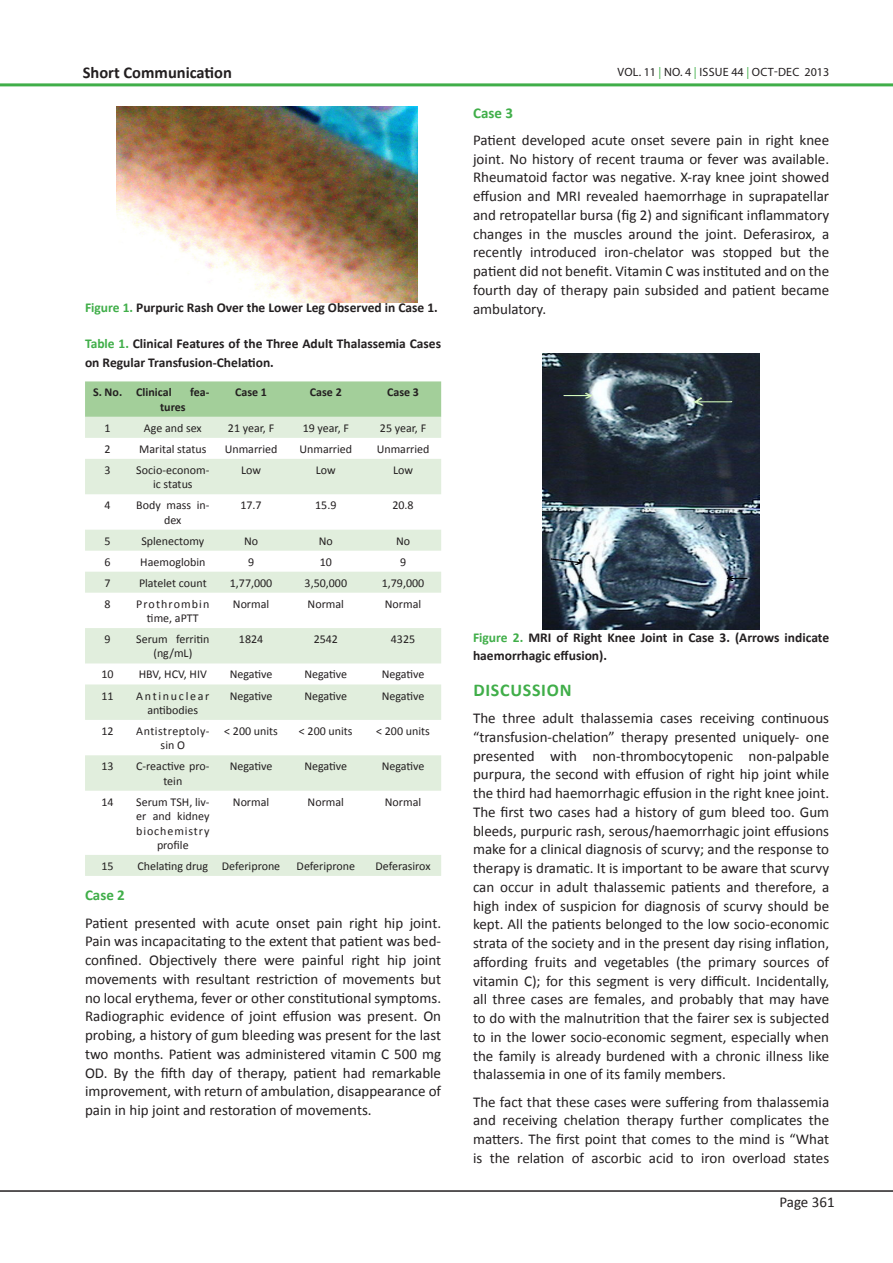
<style>
.page{position:relative;width:893px;height:1263px;background:#fff}
.page>*{position:absolute;margin:0;border:0;box-sizing:border-box;transform-origin:0 0}
.Heading_2_-_Sub_head{font:700 18px "Calibri";letter-spacing:.04em;color:#40ae49}
.Abstract_Words{font:700 16.5px "Calibri";color:#231f20}
.Normal_Text{font:15px/18.8px "Calibri";color:#231f20;text-align:justify}
.Normal_Text-2{font:700 15px "Calibri";color:#40ae49}
.Table_Figure_Legend{font:700 13.5px/18.8px "Calibri";color:#231f20}
.Table_Text{font:12px/14.4px "Calibri";color:#231f20;text-align:center}
.Table_Text-2{font:700 12px "Calibri";color:#231f20}
.t1{font:12px "Myriad Pro";letter-spacing:.02em;color:#231f20}
.Table_Text-3{font:12px/14.4px "Calibri";letter-spacing:.14em;color:#231f20;text-align:center}
.Table_Text-4{font:12px/14.4px "Calibri";letter-spacing:.09em;color:#231f20;text-align:center}
.Table_Text-5{font:12px/14.4px "Calibri";letter-spacing:.04em;color:#231f20;text-align:center}
.s1{color:#40ae49}
</style>
<div class="page">
<hr style="left:0;top:1190px;width:893px;height:2px;background:#231f20">
<hr style="left:0;top:83px;width:893px;height:3px;background:#40ae49">
<div style="left:85px;top:381px;width:356px;height:36px;background:#a3cf9a"></div>
<svg style="left:85px;top:417px;width:356px;height:459px"></svg>
<img style="left:117px;top:106px;width:301px;height:196px">
<img style="left:542px;top:354px;width:218px;height:276px">
<p class="Abstract_Words" style="left:83px;top:61px;width:151px">Short Communication</p>
<p class="Table_Figure_Legend" style="left:85px;top:299px;width:354px"><span class="s1">Figure 1.</span> Purpuric Rash Over the Lower Leg Observed in Case 1.</p>
<p class="Table_Figure_Legend" style="left:85px;top:334px;width:358px"><span class="s1">Table 1.</span> Clinical Features of the Three Adult Thalassemia Cases on Regular Transfusion-Chelation.</p>
<p class="Table_Text-2" style="left:93px;top:385px;width:31px">S. No.</p>
<p class="Table_Text-2" style="left:136px;top:385px;width:37px">Clinical</p>
<p class="Table_Text-2" style="left:190px;top:385px;width:21px">fea-</p>
<p class="Table_Text-2" style="left:160px;top:399px;width:27px">tures</p>
<p class="Table_Text-2" style="left:235px;top:385px;width:33px">Case 1</p>
<p class="Table_Text-2" style="left:310px;top:385px;width:33px">Case 2</p>
<p class="Table_Text-2" style="left:387px;top:385px;width:33px">Case 3</p>
<p class="Table_Text" style="left:105px;top:421px;width:8px">1</p>
<p class="Table_Text" style="left:144px;top:421px;width:59px">Age and sex</p>
<p class="Table_Text" style="left:228px;top:421px;width:48px">21 year, F</p>
<p class="Table_Text" style="left:303px;top:421px;width:48px">19 year, F</p>
<p class="Table_Text" style="left:380px;top:421px;width:48px">25 year, F</p>
<p class="Table_Text" style="left:105px;top:442px;width:8px">2</p>
<p class="Table_Text" style="left:139px;top:442px;width:69px">Marital status</p>
<p class="Table_Text" style="left:225px;top:442px;width:54px">Unmarried</p>
<p class="Table_Text" style="left:299px;top:442px;width:54px">Unmarried</p>
<p class="Table_Text" style="left:377px;top:442px;width:54px">Unmarried</p>
<p class="Table_Text" style="left:105px;top:463px;width:8px">3</p>
<p class="Table_Text" style="left:136px;top:463px;width:75px">Socio-econom&shy;ic status</p>
<p class="Table_Text" style="left:241px;top:463px;width:21px">Low</p>
<p class="Table_Text" style="left:316px;top:463px;width:21px">Low</p>
<p class="Table_Text" style="left:393px;top:463px;width:21px">Low</p>
<p class="Table_Text" style="left:105px;top:498px;width:8px">4</p>
<p class="Table_Text" style="left:136px;top:498px;width:75px">Body mass in&shy;dex</p>
<p class="Table_Text" style="left:240px;top:498px;width:23px">17.7</p>
<p class="Table_Text" style="left:315px;top:498px;width:23px">15.9</p>
<p class="Table_Text" style="left:392px;top:498px;width:23px">20.8</p>
<p class="Table_Text" style="left:105px;top:533px;width:8px">5</p>
<p class="Table_Text" style="left:141px;top:533px;width:64px">Splenectomy</p>
<p class="Table_Text" style="left:244px;top:533px;width:16px">No</p>
<p class="Table_Text" style="left:319px;top:533px;width:16px">No</p>
<p class="Table_Text" style="left:396px;top:533px;width:16px">No</p>
<p class="Table_Text" style="left:105px;top:554px;width:8px">6</p>
<p class="Table_Text" style="left:140px;top:554px;width:67px">Haemoglobin</p>
<p class="Table_Text" style="left:248px;top:554px;width:8px">9</p>
<p class="Table_Text" style="left:320px;top:554px;width:14px">10</p>
<p class="Table_Text" style="left:400px;top:554px;width:8px">9</p>
<p class="Table_Text" style="left:105px;top:575px;width:8px">7</p>
<p class="Table_Text" style="left:139px;top:575px;width:69px">Platelet count</p>
<p class="Table_Text" style="left:230px;top:575px;width:44px">1,77,000</p>
<p class="Table_Text" style="left:305px;top:575px;width:44px">3,50,000</p>
<p class="Table_Text" style="left:382px;top:575px;width:44px">1,79,000</p>
<p class="Table_Text" style="left:105px;top:596px;width:8px">8</p>
<p class="Table_Text-4" style="left:136px;top:596px;width:75px">Prothrombin time, aPTT</p>
<p class="Table_Text" style="left:233px;top:596px;width:38px">Normal</p>
<p class="Table_Text" style="left:308px;top:596px;width:38px">Normal</p>
<p class="Table_Text" style="left:385px;top:596px;width:38px">Normal</p>
<p class="Table_Text" style="left:105px;top:632px;width:8px">9</p>
<p class="Table_Text" style="left:136px;top:632px;width:75px">Serum ferritin (ng/mL)</p>
<p class="Table_Text" style="left:239px;top:632px;width:26px">1824</p>
<p class="Table_Text" style="left:314px;top:632px;width:26px">2542</p>
<p class="Table_Text" style="left:391px;top:632px;width:26px">4325</p>
<p class="Table_Text" style="left:102px;top:667px;width:14px">10</p>
<p class="Table_Text" style="left:139px;top:667px;width:70px">HBV, HCV, HIV</p>
<p class="Table_Text" style="left:230px;top:667px;width:44px">Negative</p>
<p class="Table_Text" style="left:304px;top:667px;width:44px">Negative</p>
<p class="Table_Text" style="left:382px;top:667px;width:44px">Negative</p>
<p class="Table_Text" style="left:102px;top:688px;width:14px">11</p>
<p class="Table_Text-3" style="left:136px;top:688px;width:75px">Antinuclear antibodies</p>
<p class="Table_Text" style="left:230px;top:688px;width:44px">Negative</p>
<p class="Table_Text" style="left:304px;top:688px;width:44px">Negative</p>
<p class="Table_Text" style="left:382px;top:688px;width:44px">Negative</p>
<p class="Table_Text" style="left:102px;top:724px;width:14px">12</p>
<p class="Table_Text-5" style="left:136px;top:724px;width:75px">Antistreptoly&shy;sin O</p>
<p class="Table_Text" style="left:224px;top:724px;width:55px">&lt; 200 units</p>
<p class="Table_Text" style="left:299px;top:724px;width:55px">&lt; 200 units</p>
<p class="Table_Text" style="left:376px;top:724px;width:55px">&lt; 200 units</p>
<p class="Table_Text" style="left:102px;top:759px;width:14px">13</p>
<p class="Table_Text" style="left:136px;top:759px;width:75px">C-reactive pro&shy;tein</p>
<p class="Table_Text" style="left:230px;top:759px;width:44px">Negative</p>
<p class="Table_Text" style="left:304px;top:759px;width:44px">Negative</p>
<p class="Table_Text" style="left:382px;top:759px;width:44px">Negative</p>
<p class="Table_Text" style="left:102px;top:794px;width:14px">14</p>
<p class="Table_Text" style="left:136px;top:794px;width:75px">Serum TSH, liv&shy;er and kidney biochemistry profile</p>
<p class="Table_Text" style="left:233px;top:794px;width:38px">Normal</p>
<p class="Table_Text" style="left:308px;top:794px;width:38px">Normal</p>
<p class="Table_Text" style="left:385px;top:794px;width:38px">Normal</p>
<p class="Table_Text" style="left:102px;top:859px;width:14px">15</p>
<p class="Table_Text" style="left:137px;top:859px;width:72px">Chelating drug</p>
<p class="Table_Text" style="left:222px;top:859px;width:60px">Deferiprone</p>
<p class="Table_Text" style="left:297px;top:859px;width:60px">Deferiprone</p>
<p class="Table_Text" style="left:376px;top:859px;width:56px">Deferasirox</p>
<p class="Normal_Text-2" style="left:85px;top:886px;width:41px">Case 2</p>
<p class="Normal_Text" style="left:85px;top:913px;width:358px">Patient presented with acute onset pain right hip joint.<br>Pain was incapacitating to the extent that patient was bed&shy;confined. Objectively there were painful right hip joint movements with resultant restriction of movements but no local erythema, fever or other constitutional symptoms.<br>Radiographic evidence of joint effusion was present. On probing, a history of gum bleeding was present for the last two months. Patient was administered vitamin C 500 mg OD. By the fifth day of therapy, patient had remarkable improvement, with return of ambulation, disappearance of pain in hip joint and restoration of movements.</p>
<p class="t1" style="left:617px;top:65px;width:213px">VOL. 11 <span class="s1">|</span> NO. 4 <span class="s1">|</span> ISSUE 44 <span class="s1">|</span> OCT-DEC 2013</p>
<p class="Normal_Text-2" style="left:473px;top:103px;width:41px">Case 3</p>
<p class="Normal_Text" style="left:473px;top:131px;width:358px">Patient developed acute onset severe pain in right knee joint. No history of recent trauma or fever was available.<br>Rheumatoid factor was negative. X-ray knee joint showed effusion and MRI revealed haemorrhage in suprapatellar and retropatellar bursa (fig 2) and significant inflammatory changes in the muscles around the joint. Deferasirox, a recently introduced iron-chelator was stopped but the patient did not benefit. Vitamin C was instituted and on the fourth day of therapy pain subsided and patient became ambulatory.</p>
<p class="Table_Figure_Legend" style="left:473px;top:628px;width:358px"><span class="s1">Figure 2.</span> MRI of Right Knee Joint in Case 3. (Arrows indicate haemorrhagic effusion).</p>
<p class="Heading_2_-_Sub_head" style="left:473px;top:678px;width:100px">DISCUSSION</p>
<p class="Normal_Text" style="left:473px;top:709px;width:358px">The three adult thalassemia cases receiving continuous “transfusion-chelation” therapy presented uniquely- one presented with non-thrombocytopenic non-palpable purpura, the second with effusion of right hip joint while the third had haemorrhagic effusion in the right knee joint.<br>The first two cases had a history of gum bleed too. Gum bleeds, purpuric rash, serous/haemorrhagic joint effusions make for a clinical diagnosis of scurvy; and the response to therapy is dramatic. It is important to be aware that scurvy can occur in adult thalassemic patients and therefore, a high index of suspicion for diagnosis of scurvy should be kept. All the patients belonged to the low socio-economic strata of the society and in the present day rising inflation, affording fruits and vegetables (the primary sources of vitamin C); for this segment is very difficult. Incidentally, all three cases are females, and probably that may have to do with the malnutrition that the fairer sex is subjected to in the lower socio-economic segment, especially when the family is already burdened with a chronic illness like thalassemia in one of its family members.</p>
<p class="Normal_Text" style="left:473px;top:1092px;width:358px">The fact that these cases were suffering from thalassemia and receiving chelation therapy further complicates the matters. The first point that comes to the mind is “What is the relation of ascorbic acid to iron overload states</p>
<p class="Normal_Text" style="left:779px;top:1193px;width:57px">Page 361</p>
</div>
